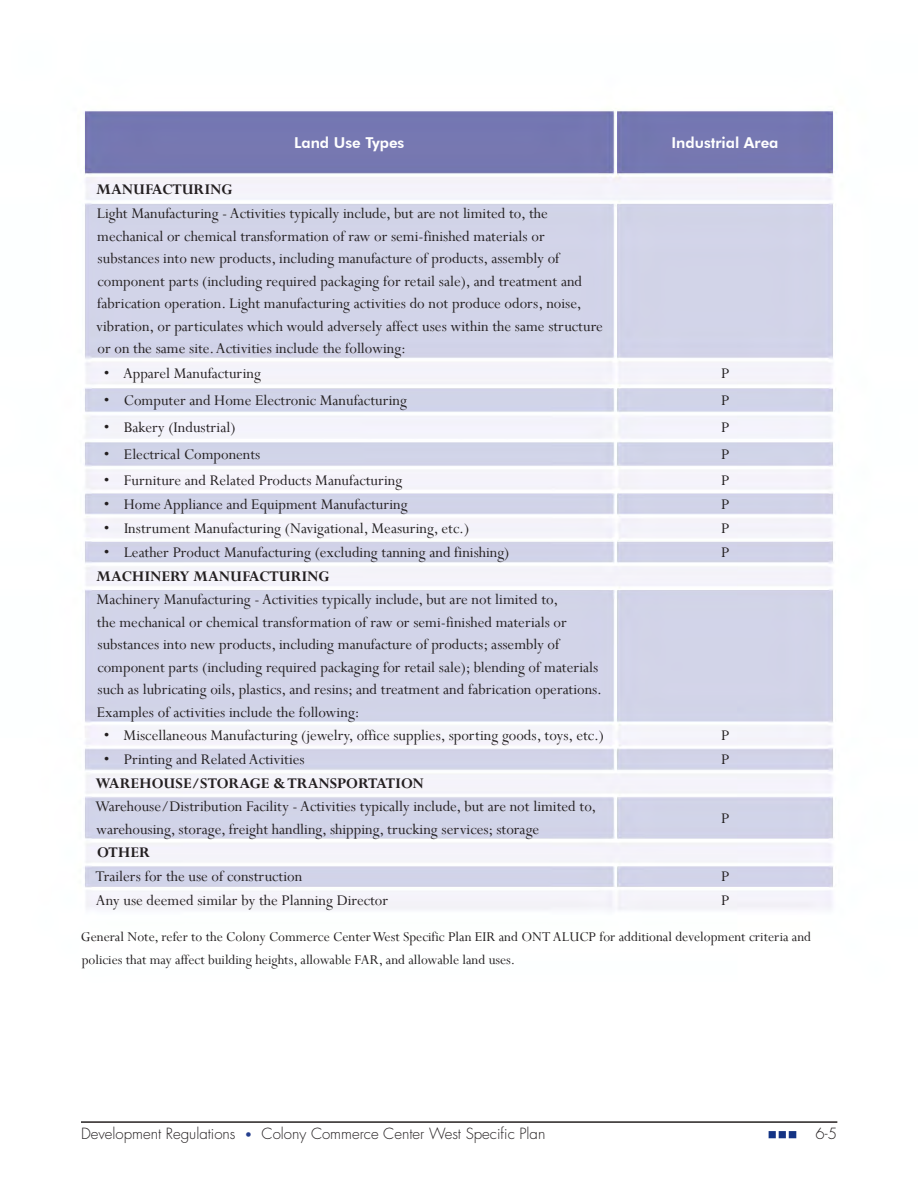
<style>
.page{position:relative;width:918px;height:1188px;background:#fff}
.page>*{position:absolute;margin:0;border:0;box-sizing:border-box;transform-origin:0 0}
.t1{font:16.5px/22.5px "Perpetua";color:#231f20}
.t2{font:700 16.5px "Perpetua";color:#231f20}
.t3{font:15px/22.5px "Perpetua";color:#231f20}
.t4{font:300 15px "Futura";color:#231f20}
.t5{font:800 15px "Futura BT";color:#fff}
.s1{font-size:12px;color:#253f8e}
</style>
<div class="page">
<img style="left:81px;top:110px;width:757px;height:1029px">
<p class="t5" style="left:294px;top:133px;width:112px">Land Use Types</p>
<p class="t5" style="left:671px;top:133px;width:109px">Industrial Area</p>
<p class="t2" style="left:96px;top:178px;width:138px">MANUFACTURING</p>
<p class="t1" style="left:96px;top:202px;width:508px">Light Manufacturing - Activities typically include, but are not limited to, the mechanical or chemical transformation of raw or semi-finished materials or substances into new products, including manufacture of products, assembly of component parts (including required packaging for retail sale), and treatment and fabrication operation. Light manufacturing activities do not produce odors, noise, vibration, or particulates which would adversely affect uses within the same structure or on the same site. Activities include the following:</p>
<p class="t1" style="left:104px;top:362px;width:158px">• Apparel Manufacturing</p>
<p class="t1" style="left:721px;top:362px;width:10px">P</p>
<p class="t1" style="left:104px;top:389px;width:305px">• Computer and Home Electronic Manufacturing</p>
<p class="t1" style="left:721px;top:389px;width:10px">P</p>
<p class="t1" style="left:104px;top:416px;width:133px">• Bakery (Industrial)</p>
<p class="t1" style="left:721px;top:416px;width:10px">P</p>
<p class="t1" style="left:104px;top:443px;width:158px">• Electrical Components</p>
<p class="t1" style="left:721px;top:443px;width:10px">P</p>
<p class="t1" style="left:104px;top:468px;width:300px">• Furniture and Related Products Manufacturing</p>
<p class="t1" style="left:721px;top:468px;width:10px">P</p>
<p class="t1" style="left:104px;top:492px;width:305px">• Home Appliance and Equipment Manufacturing</p>
<p class="t1" style="left:721px;top:492px;width:10px">P</p>
<p class="t1" style="left:104px;top:516px;width:367px">• Instrument Manufacturing (Navigational, Measuring, etc.)</p>
<p class="t1" style="left:721px;top:516px;width:10px">P</p>
<p class="t1" style="left:104px;top:541px;width:407px">• Leather Product Manufacturing (excluding tanning and finishing)</p>
<p class="t1" style="left:721px;top:541px;width:10px">P</p>
<p class="t2" style="left:96px;top:566px;width:235px">MACHINERY MANUFACTURING</p>
<p class="t1" style="left:97px;top:588px;width:507px">Machinery Manufacturing - Activities typically include, but are not limited to,<br>the mechanical or chemical transformation of raw or semi-finished materials or substances into new products, including manufacture of products; assembly of component parts (including required packaging for retail sale); blending of materials such as lubricating oils, plastics, and resins; and treatment and fabrication operations.<br>Examples of activities include the following:</p>
<p class="t1" style="left:104px;top:724px;width:502px">• Miscellaneous Manufacturing (jewelry, office supplies, sporting goods, toys, etc.)</p>
<p class="t1" style="left:721px;top:724px;width:10px">P</p>
<p class="t1" style="left:104px;top:748px;width:202px">• Printing and Related Activities</p>
<p class="t1" style="left:721px;top:748px;width:10px">P</p>
<p class="t2" style="left:95px;top:773px;width:330px">WAREHOUSE/STORAGE &amp; TRANSPORTATION</p>
<p class="t1" style="left:95px;top:795px;width:503px">Warehouse/Distribution Facility - Activities typically include, but are not limited to, warehousing, storage, freight handling, shipping, trucking services; storage</p>
<p class="t1" style="left:721px;top:806px;width:10px">P</p>
<p class="t2" style="left:97px;top:842px;width:54px">OTHER</p>
<p class="t1" style="left:96px;top:865px;width:208px">Trailers for the use of construction</p>
<p class="t1" style="left:721px;top:865px;width:10px">P</p>
<p class="t1" style="left:96px;top:889px;width:294px">Any use deemed similar by the Planning Director</p>
<p class="t1" style="left:721px;top:889px;width:10px">P</p>
<p class="t3" style="left:81px;top:925px;width:732px">General Note, refer to the Colony Commerce Center West Specific Plan EIR and ONT ALUCP for additional development criteria and policies that may affect building heights, allowable FAR, and allowable land uses.</p>
<p class="t4" style="left:81px;top:1125px;width:466px">Development Regulations <span class="s1">•</span> Colony Commerce Center West Specific Plan</p>
<p class="t4" style="left:816px;top:1125px;width:23px">6-5</p>
</div>
